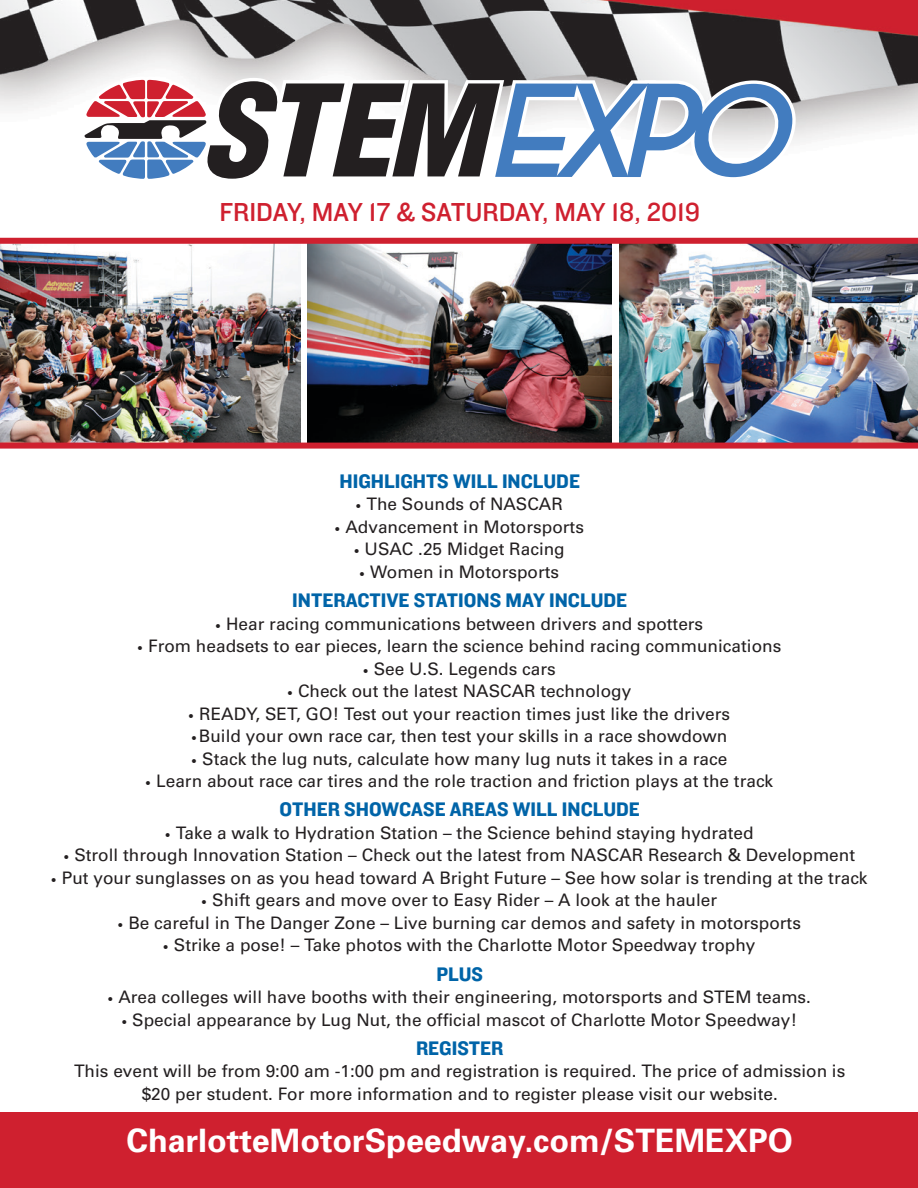
<style>
.page{position:relative;width:918px;height:1188px;background:#fff}
.page>*{position:absolute;margin:0;border:0;box-sizing:border-box;transform-origin:0 0}
.t1{font:700 32.25px "Univers";color:#fff}
.t2{font:27px "Knockout HTF31 Junior Middlewt";color:#cf202f}
.t3{font:20.4px "Knockout HTF51 Middleweight";color:#0064a8}
.t4{font:17.25px/22.5px "Univers";color:#231f20;text-align:center}
.s1{font-size:10.95px}
</style>
<div class="page">
<div style="left:0;top:1112px;width:918px;height:76px;background:#cf202f"></div>
<img style="left:1px;top:0;width:917px;height:443px">
<img style="left:307px;top:244px;width:304px;height:199px">
<img style="left:619px;top:244px;width:299px;height:199px">
<img style="left:0;top:244px;width:300px;height:199px">
<svg style="left:81px;top:76px;width:717px;height:106px"></svg>
<div style="left:0;top:443px;width:918px;height:6px;background:#cf202f"></div>
<div style="left:0;top:238px;width:918px;height:6px;background:#cf202f"></div>
<p class="t2" style="left:219px;top:198px;width:482px">FRIDAY, MAY 17 &amp; SATURDAY, MAY 18, 2019</p>
<p class="t3" style="left:339px;top:470px;width:242px">HIGHLIGHTS WILL INCLUDE</p>
<p class="t4" style="left:357px;top:493px;width:208px"><span class="s1">•</span> The Sounds of NASCAR</p>
<p class="t4" style="left:336px;top:516px;width:250px"><span class="s1">•</span> Advancement in Motorsports</p>
<p class="t4" style="left:355px;top:538px;width:212px"><span class="s1">•</span> USAC .25 Midget Racing</p>
<p class="t4" style="left:360px;top:561px;width:200px"><span class="s1">•</span> Women in Motorsports</p>
<p class="t3" style="left:292px;top:589px;width:337px">INTERACTIVE STATIONS MAY INCLUDE</p>
<p class="t4" style="left:216px;top:612px;width:489px"><span class="s1">•</span> Hear racing communications between drivers and spotters</p>
<p class="t4" style="left:138px;top:635px;width:645px"><span class="s1">•</span> From headsets to ear pieces, learn the science behind racing communications</p>
<p class="t4" style="left:364px;top:657px;width:194px"><span class="s1">•</span> See U.S. Legends cars</p>
<p class="t4" style="left:288px;top:680px;width:345px"><span class="s1">•</span> Check out the latest NASCAR technology</p>
<p class="t4" style="left:189px;top:702px;width:542px"><span class="s1">•</span> READY, SET, GO! Test out your reaction times just like the drivers</p>
<p class="t4" style="left:192px;top:725px;width:537px"><span class="s1">•</span> Build your own race car, then test your skills in a race showdown</p>
<p class="t4" style="left:192px;top:747px;width:536px"><span class="s1">•</span> Stack the lug nuts, calculate how many lug nuts it takes in a race</p>
<p class="t4" style="left:146px;top:770px;width:628px"><span class="s1">•</span> Learn about race car tires and the role traction and friction plays at the track</p>
<p class="t3" style="left:280px;top:799px;width:362px">OTHER SHOWCASE AREAS WILL INCLUDE</p>
<p class="t4" style="left:166px;top:822px;width:589px"><span class="s1">•</span> Take a walk to Hydration Station – the Science behind staying hydrated</p>
<p class="t4" style="left:64px;top:844px;width:792px"><span class="s1">•</span> Stroll through Innovation Station – Check out the latest from NASCAR Research &amp; Development</p>
<p class="t4" style="left:52px;top:867px;width:817px"><span class="s1">•</span> Put your sunglasses on as you head toward A Bright Future – See how solar is trending at the track</p>
<p class="t4" style="left:202px;top:889px;width:516px"><span class="s1">•</span> Shift gears and move over to Easy Rider – A look at the hauler</p>
<p class="t4" style="left:119px;top:912px;width:684px"><span class="s1">•</span> Be careful in The Danger Zone – Live burning car demos and safety in motorsports</p>
<p class="t4" style="left:164px;top:934px;width:593px"><span class="s1">•</span> Strike a pose! – Take photos with the Charlotte Motor Speedway trophy</p>
<p class="t3" style="left:436px;top:963px;width:48px">PLUS</p>
<p class="t4" style="left:108px;top:986px;width:704px"><span class="s1">•</span> Area colleges will have booths with their engineering, motorsports and STEM teams.</p>
<p class="t4" style="left:122px;top:1008px;width:676px"><span class="s1">•</span> Special appearance by Lug Nut, the official mascot of Charlotte Motor Speedway!</p>
<p class="t3" style="left:416px;top:1037px;width:89px">REGISTER</p>
<p class="t4" style="left:74px;top:1060px;width:773px">This event will be from 9:00 am -1:00 pm and registration is required. The price of admission is $20 per student. For more information and to register please visit our website.</p>
<p class="t1" style="left:127px;top:1119px;width:668px">CharlotteMotorSpeedway.com/STEMEXPO</p>
</div>
